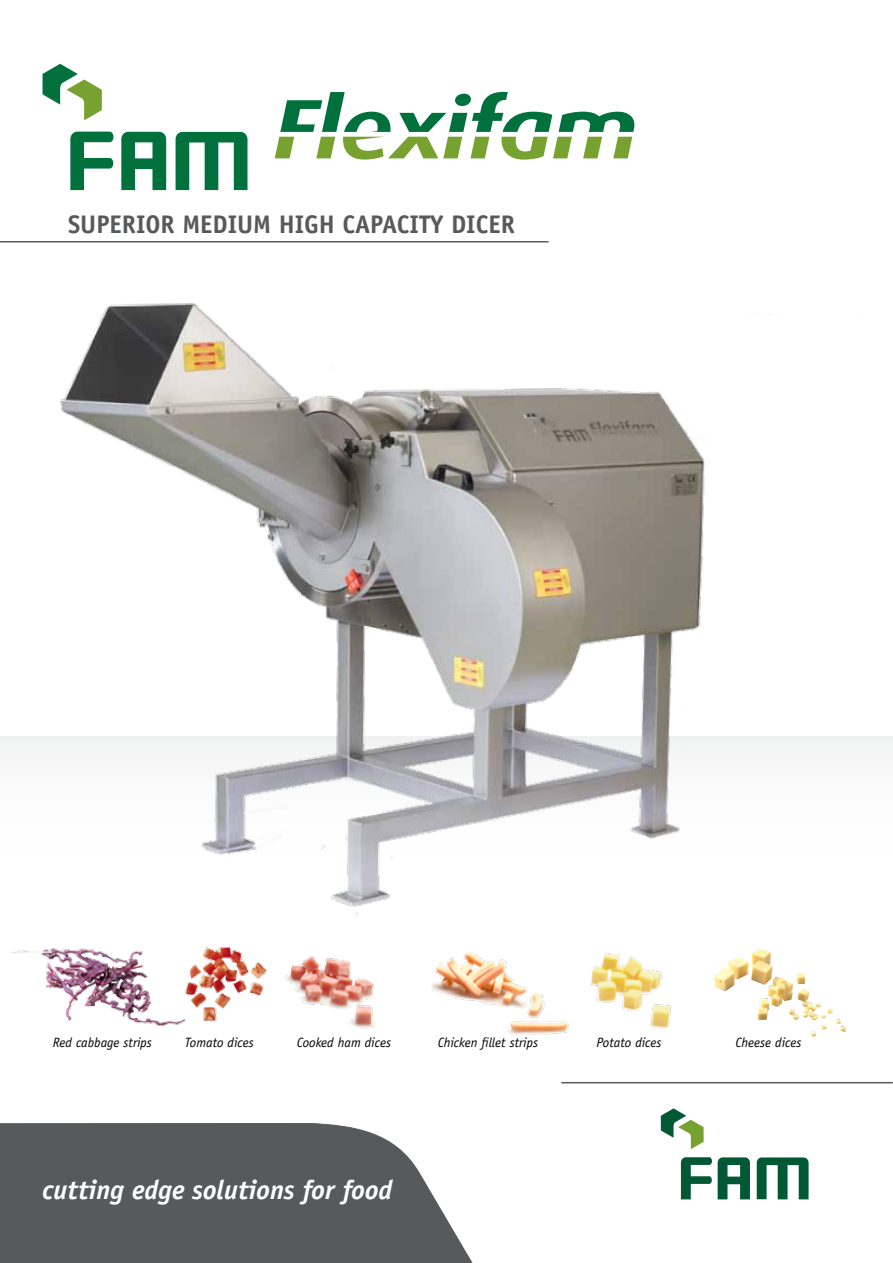
<style>
.page{position:relative;width:893px;height:1263px;background:#fff}
.page>*{position:absolute;margin:0;border:0;box-sizing:border-box;transform-origin:0 0}
.t1{font:italic 700 27px "Officina Sans Std";color:#fff}
.t2{font:700 25.5px "Officina Sans Std";color:#58595b}
.t3{font:italic 13.5px "Officina Sans Std";color:#000}
</style>
<div class="page">
<img style="left:41px;top:954px;width:139px;height:72px">
<hr style="left:0;top:241px;width:549px;height:1px;background:#58595b">
<svg style="left:70px;top:132px;width:43px;height:58px"></svg>
<svg style="left:121px;top:132px;width:45px;height:58px"></svg>
<svg style="left:43px;top:64px;width:59px;height:56px"></svg>
<svg style="left:176px;top:132px;width:71px;height:58px"></svg>
<svg style="left:275px;top:92px;width:359px;height:68px"></svg>
<img style="left:0;top:303px;width:893px;height:651px">
<img style="left:431px;top:937px;width:124px;height:98px">
<img style="left:663px;top:1004px;width:8px;height:25px">
<img style="left:714px;top:948px;width:58px;height:43px">
<img style="left:180px;top:944px;width:100px;height:80px">
<img style="left:280px;top:937px;width:95px;height:91px">
<img style="left:555px;top:937px;width:108px;height:97px">
<svg style="left:0;top:1123px;width:473px;height:140px;fill:#58595b"></svg>
<svg style="left:681px;top:1157px;width:31px;height:42px"></svg>
<svg style="left:718px;top:1157px;width:32px;height:42px"></svg>
<svg style="left:757px;top:1157px;width:52px;height:42px"></svg>
<svg style="left:661px;top:1108px;width:43px;height:41px"></svg>
<hr style="left:561px;top:1082px;width:332px;height:1px;background:#58595b">
<h2 class="t2" style="left:68px;top:208px;width:448px">SUPERIOR MEDIUM HIGH CAPACITY DICER</h2>
<p class="t3" style="left:53px;top:1034px;width:101px">Red cabbage strips</p>
<p class="t3" style="left:185px;top:1034px;width:70px">Tomato dices</p>
<p class="t3" style="left:297px;top:1034px;width:96px">Cooked ham dices</p>
<p class="t3" style="left:438px;top:1034px;width:102px">Chicken fillet strips</p>
<p class="t3" style="left:596px;top:1034px;width:67px">Potato dices</p>
<p class="t3" style="left:735px;top:1034px;width:67px">Cheese dices</p>
<h1 class="t1" style="left:43px;top:1174px;width:352px">cutting edge solutions for food</h1>
</div>
